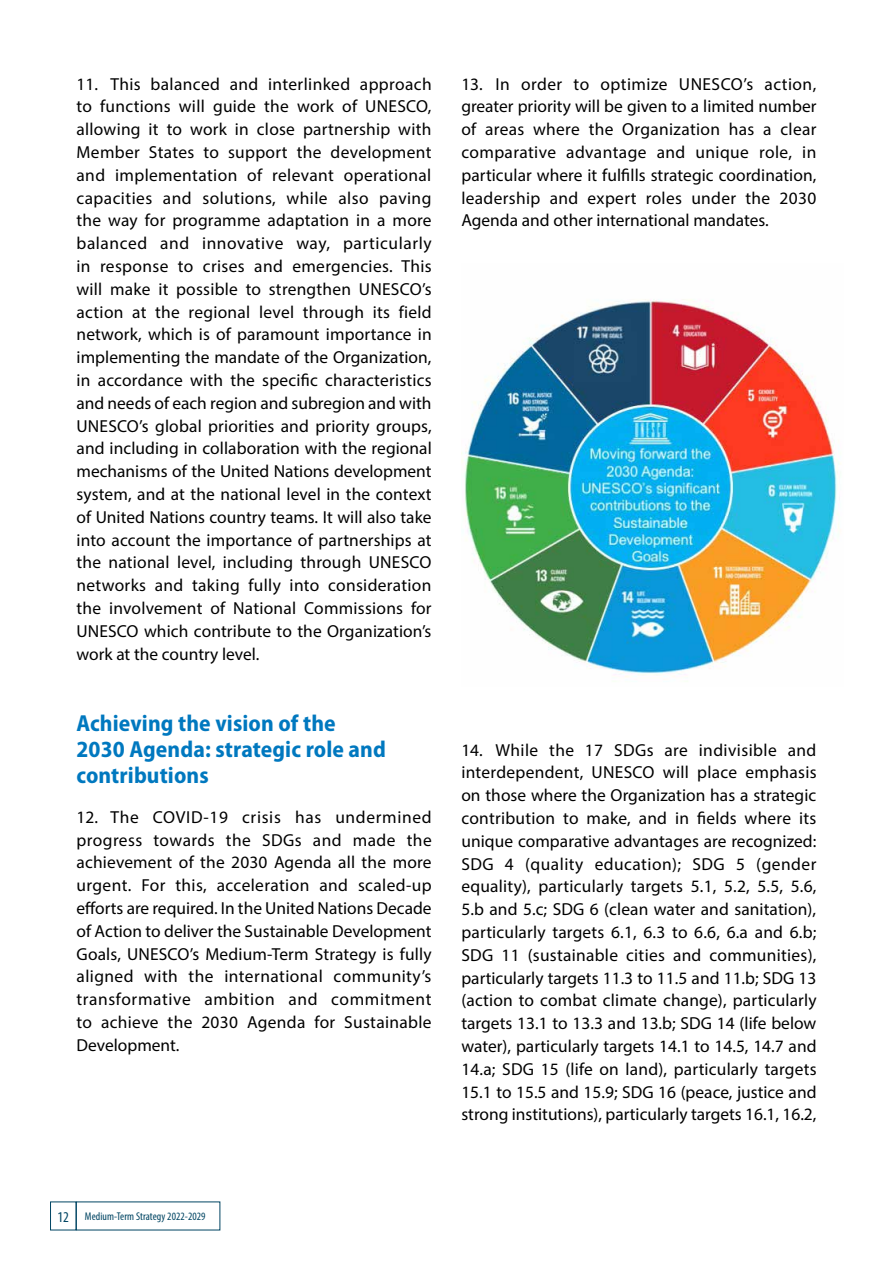
<style>
.page{position:relative;width:893px;height:1263px;background:#fff}
.page>*{position:absolute;margin:0;border:0;box-sizing:border-box;transform-origin:0 0}
.t1{font:700 semi-condensed 23.25px/26.2px "Myriad Pro";letter-spacing:.005em;color:#0078bf}
.t2{font:17.4px/22.8px "Myriad Pro";color:#000;text-align:justify}
.t3{font:condensed 11.25px "Myriad Pro";letter-spacing:.005em;color:#004563}
.s1{font-size:15px}
</style>
<div class="page">
<img style="left:461px;top:299px;width:380px;height:383px">
<p class="t2" style="left:77px;top:72px;width:357px">11. This balanced and interlinked approach to functions will guide the work of UNESCO, allowing it to work in close partnership with Member States to support the development and implementation of relevant operational capacities and solutions, while also paving the way for programme adaptation in a more balanced and innovative way, particularly in response to crises and emergencies. This will make it possible to strengthen UNESCO’s action at the regional level through its field network, which is of paramount importance in implementing the mandate of the Organization, in accordance with the specific characteristics and needs of each region and subregion and with UNESCO’s global priorities and priority groups, and including in collaboration with the regional mechanisms of the United Nations development system, and at the national level in the context of United Nations country teams. It will also take into account the importance of partnerships at the national level, including through UNESCO networks and taking fully into consideration the involvement of National Commissions for UNESCO which contribute to the Organization’s work at the country level.</p>
<h1 class="t1" style="left:77px;top:709px;width:311px">Achieving the vision of the<br>2030 Agenda: strategic role and contributions</h1>
<p class="t2" style="left:77px;top:805px;width:357px">12. The COVID-19 crisis has undermined progress towards the SDGs and made the achievement of the 2030 Agenda all the more urgent. For this, acceleration and scaled-up efforts are required. In the United Nations Decade of Action to deliver the Sustainable Development Goals, UNESCO’s Medium-Term Strategy is fully aligned with the international community’s transformative ambition and commitment to achieve the 2030 Agenda for Sustainable Development.</p>
<p class="t2" style="left:461px;top:72px;width:357px">13. In order to optimize UNESCO’s action, greater priority will be given to a limited number of areas where the Organization has a clear comparative advantage and unique role, in particular where it fulfills strategic coordination, leadership and expert roles under the 2030<br>Agenda and other international mandates.</p>
<p class="t2" style="left:461px;top:738px;width:357px">14. While the 17 SDGs are indivisible and interdependent, UNESCO will place emphasis on those where the Organization has a strategic contribution to make, and in fields where its unique comparative advantages are recognized:<br>SDG 4 (quality education); SDG 5 (gender equality), particularly targets 5.1, 5.2, 5.5, 5.6, 5.b and 5.c; SDG 6 (clean water and sanitation), particularly targets 6.1, 6.3 to 6.6, 6.a and 6.b; SDG 11 (sustainable cities and communities), particularly targets 11.3 to 11.5 and 11.b; SDG 13 (action to combat climate change), particularly targets 13.1 to 13.3 and 13.b; SDG 14 (life below water), particularly targets 14.1 to 14.5, 14.7 and 14.a; SDG 15 (life on land), particularly targets 15.1 to 15.5 and 15.9; SDG 16 (peace, justice and strong institutions), particularly targets 16.1, 16.2,</p>
<p class="t3" style="left:58px;top:1210px;width:150px"><span class="s1">12</span> Medium-Term Strategy 2022-2029</p>
</div>
